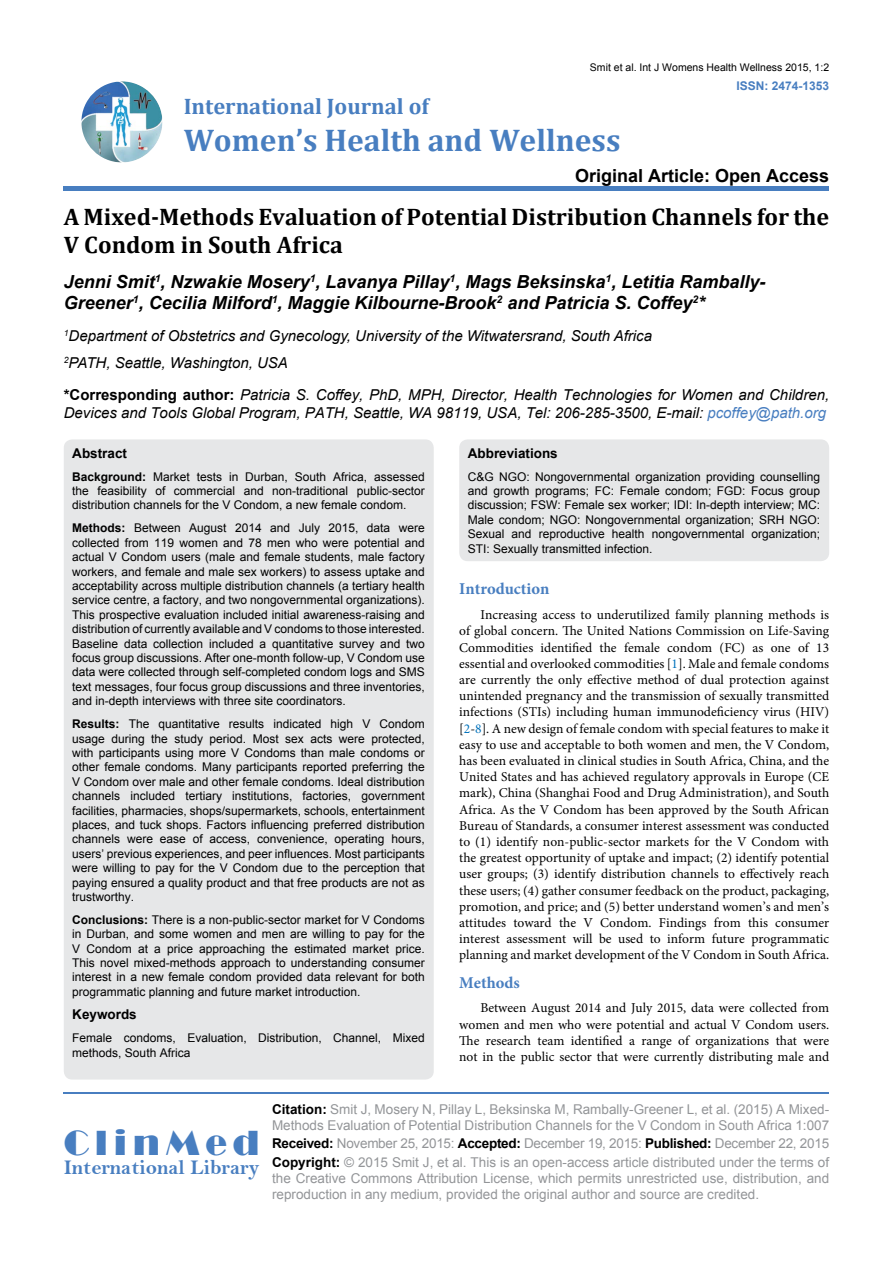
<style>
.page{position:relative;width:893px;height:1263px;background:#fff}
.page>*{position:absolute;margin:0;border:0;box-sizing:border-box;transform-origin:0 0}
.t1{font:36px "Broadway";letter-spacing:.16em;color:#487ec0}
.t2{font:700 31.5px "Cambria";color:#487ec0}
.t3{font:700 24px/28.5px "Cambria";color:#000}
.t4{font:700 22.5px "Cambria";color:#487ec0}
.t5{font:21px "Bell MT Bold";color:#487ec0}
.t6{font:italic 700 18px/21.6px "Arial";color:#000}
.t7{font:700 18px "Arial";color:#000}
.t8{font:700 16.5px "Minion Pro";color:#487ec0}
.t9{font:italic 15px/26.5px "Arial";color:#000}
.t10{font:13.5px/16.2px "Minion Pro";color:#000;text-align:justify}
.t11{font:13.5px/16.2px "Arial";color:#939598}
.t12{font:700 13.5px "Arial";color:#000}
.t13{font:12px/14.4px "Arial";color:#000;text-align:justify}
.t14{font:700 12px "Arial";color:#487ec0}
.t15{font:10.5px "Arial";color:#000}
.s1{font-weight:700;font-style:normal}
.s2{color:#487ec0}
.s3{font-weight:700}
.s4{color:#0072bc}
.s5{font-weight:700;color:#000}
</style>
<div class="page">
<img style="left:81px;top:81px;width:81px;height:81px;border-radius:41px">
<div style="left:64px;top:186px;width:765px;height:5px;background:#487ec0"></div>
<hr style="left:64px;top:1092px;width:765px;height:2px;background:#487ec0">
<div style="left:64px;top:439px;width:370px;height:640px;background:#e6e7e8;border-radius:9px"></div>
<div style="left:459px;top:439px;width:370px;height:122px;background:#e6e7e8;border-radius:9px"></div>
<p class="t15" style="left:590px;top:61px;width:241px">Smit et al. Int J Womens Health Wellness 2015, 1:2</p>
<p class="t14" style="left:736px;top:77px;width:94px">ISSN: 2474-1353</p>
<h3 class="t4" style="left:184px;top:90px;width:247px">International Journal of</h3>
<h2 class="t2" style="left:184px;top:118px;width:438px">Women’s Health and Wellness</h2>
<h3 class="t7" style="left:575px;top:163px;width:256px">Original Article: Open Access</h3>
<h3 class="t3" style="left:64px;top:202px;width:767px">A Mixed-Methods Evaluation of Potential Distribution Channels for the<br>V Condom in South Africa</h3>
<h3 class="t6" style="left:64px;top:271px;width:703px">Jenni Smit<sup>1</sup>, Nzwakie Mosery<sup>1</sup>, Lavanya Pillay<sup>1</sup>, Mags Beksinska<sup>1</sup>, Letitia Rambally-<br>Greener<sup>1</sup>, Cecilia Milford<sup>1</sup>, Maggie Kilbourne-Brook<sup>2</sup> and Patricia S. Coffey<sup>2</sup>*</h3>
<p class="t9" style="left:64px;top:323px;width:590px"><sup>1</sup>Department of Obstetrics and Gynecology, University of the Witwatersrand, South Africa<br><sup>2</sup>PATH, Seattle, Washington, USA</p>
<p class="t9" style="left:64px;top:386px;width:767px;line-height:18px"><span class="s1">*Corresponding author:</span> Patricia S. Coffey, PhD, MPH, Director, Health Technologies for Women and Children,<br>Devices and Tools Global Program, PATH, Seattle, WA 98119, USA, Tel: 206-285-3500, E-mail: <span class="s2">pcoffey@path.org</span></p>
<p class="t12" style="left:72px;top:443px;width:56px">Abstract</p>
<p class="t13" style="left:72px;top:469px;width:354px"><span class="s3">Background:</span> Market tests in Durban, South Africa, assessed the feasibility of commercial and non-traditional public-sector distribution channels for the V Condom, a new female condom.</p>
<p class="t13" style="left:72px;top:521px;width:354px"><span class="s3">Methods:</span> Between August 2014 and July 2015, data were collected from 119 women and 78 men who were potential and actual V Condom users (male and female students, male factory workers, and female and male sex workers) to assess uptake and acceptability across multiple distribution channels (a tertiary health service centre, a factory, and two nongovernmental organizations).<br>This prospective evaluation included initial awareness-raising and distribution of currently available and V condoms to those interested.<br>Baseline data collection included a quantitative survey and two focus group discussions. After one-month follow-up, V Condom use data were collected through self-completed condom logs and SMS text messages, four focus group discussions and three inventories, and in-depth interviews with three site coordinators.</p>
<p class="t13" style="left:72px;top:717px;width:354px"><span class="s3">Results:</span> The quantitative results indicated high V Condom usage during the study period. Most sex acts were protected, with participants using more V Condoms than male condoms or other female condoms. Many participants reported preferring the V Condom over male and other female condoms. Ideal distribution channels included tertiary institutions, factories, government facilities, pharmacies, shops/supermarkets, schools, entertainment places, and tuck shops. Factors influencing preferred distribution channels were ease of access, convenience, operating hours, users’ previous experiences, and peer influences. Most participants were willing to pay for the V Condom due to the perception that paying ensured a quality product and that free products are not as trustworthy.</p>
<p class="t13" style="left:72px;top:912px;width:354px"><span class="s3">Conclusions:</span> There is a non-public-sector market for V Condoms in Durban, and some women and men are willing to pay for the V Condom at a price approaching the estimated market price.<br>This novel mixed-methods approach to understanding consumer interest in a new female condom provided data relevant for both programmatic planning and future market introduction.</p>
<p class="t12" style="left:72px;top:1005px;width:66px">Keywords</p>
<p class="t13" style="left:72px;top:1031px;width:354px">Female condoms, Evaluation, Distribution, Channel, Mixed methods, South Africa</p>
<p class="t12" style="left:468px;top:443px;width:92px">Abbreviations</p>
<p class="t13" style="left:468px;top:469px;width:354px">C&amp;G NGO: Nongovernmental organization providing counselling and growth programs; FC: Female condom; FGD: Focus group discussion; FSW: Female sex worker; IDI: In-depth interview; MC:<br>Male condom; NGO: Nongovernmental organization; SRH NGO:<br>Sexual and reproductive health nongovernmental organization; STI: Sexually transmitted infection.</p>
<h3 class="t8" style="left:459px;top:577px;width:92px">Introduction</h3>
<p class="t10" style="left:459px;top:607px;width:371px;text-indent:21px">Increasing access to underutilized family planning methods is of global concern. The United Nations Commission on Life-Saving Commodities identified the female condom (FC) as one of 13 essential and overlooked commodities [<span class="s4">1</span>]. Male and female condoms are currently the only effective method of dual protection against unintended pregnancy and the transmission of sexually transmitted infections (STIs) including human immunodeficiency virus (HIV) [<span class="s4">2</span>-<span class="s4">8</span>]. A new design of female condom with special features to make it easy to use and acceptable to both women and men, the V Condom, has been evaluated in clinical studies in South Africa, China, and the United States and has achieved regulatory approvals in Europe (CE mark), China (Shanghai Food and Drug Administration), and South Africa. As the V Condom has been approved by the South African Bureau of Standards, a consumer interest assessment was conducted to (1) identify non-public-sector markets for the V Condom with the greatest opportunity of uptake and impact; (2) identify potential user groups; (3) identify distribution channels to effectively reach these users; (4) gather consumer feedback on the product, packaging, promotion, and price; and (5) better understand women’s and men’s attitudes toward the V Condom. Findings from this consumer interest assessment will be used to inform future programmatic planning and market development of the V Condom in South Africa.</p>
<h3 class="t8" style="left:459px;top:971px;width:62px">Methods</h3>
<p class="t10" style="left:459px;top:1000px;width:371px;text-indent:21px">Between August 2014 and July 2015, data were collected from women and men who were potential and actual V Condom users.<br>The research team identified a range of organizations that were not in the public sector that were currently distributing male and</p>
<h1 class="t1" style="left:64px;top:1122px;width:197px">ClinMed</h1>
<h3 class="t5" style="left:64px;top:1155px;width:197px">International Library</h3>
<p class="t11" style="left:272px;top:1101px;width:559px"><span class="s5">Citation:</span> Smit J, Mosery N, Pillay L, Beksinska M, Rambally-Greener L, et al. (2015) A Mixed-<br>Methods Evaluation of Potential Distribution Channels for the V Condom in South Africa 1:007</p>
<p class="t11" style="left:272px;top:1134px;width:559px;line-height:18.3px"><span class="s5">Received:</span> November 25, 2015: <span class="s5">Accepted:</span> December 19, 2015: <span class="s5">Published:</span> December 22, 2015<br><span class="s5">Copyright:</span> © 2015 Smit J, et al. This is an open-access article distributed under the terms of</p>
<p class="t11" style="left:272px;top:1170px;width:559px">the Creative Commons Attribution License, which permits unrestricted use, distribution, and reproduction in any medium, provided the original author and source are credited.</p>
</div>
